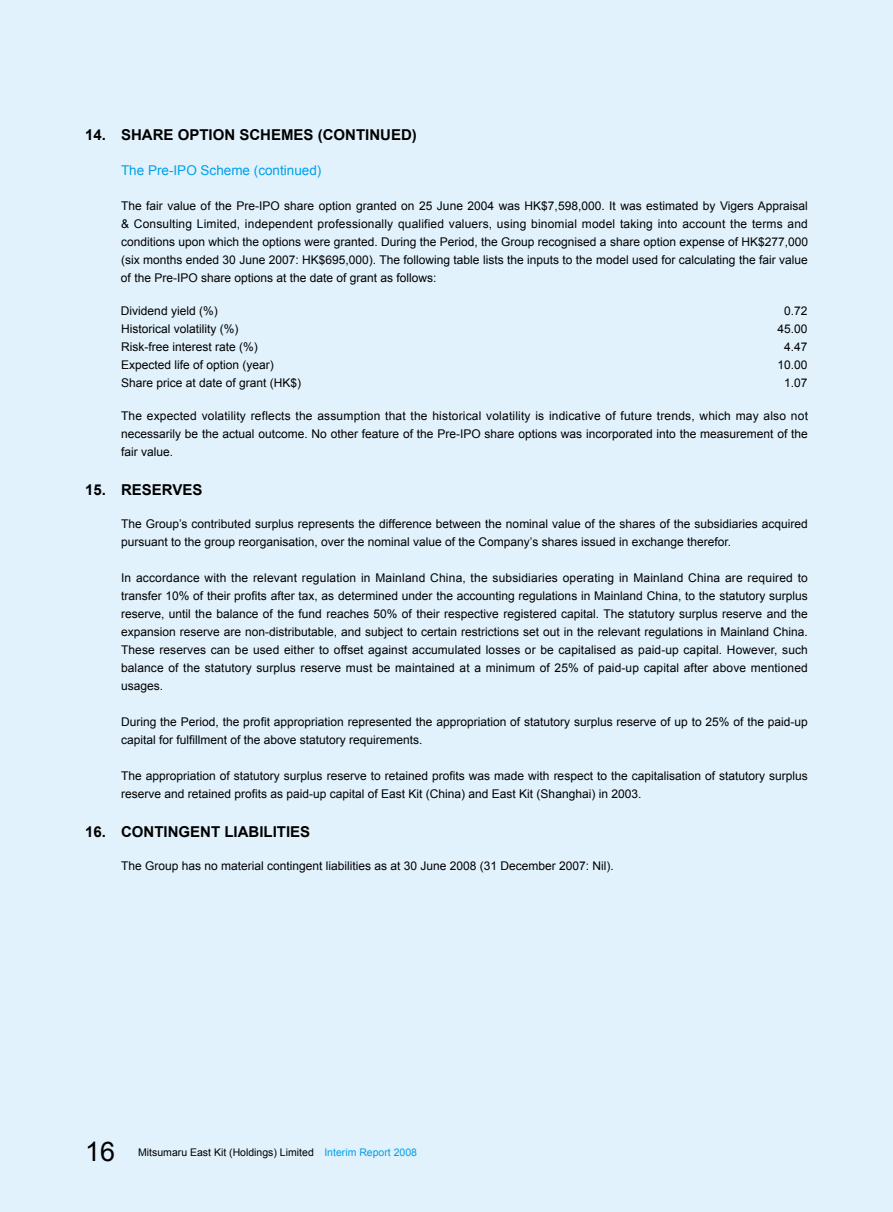
<style>
.page{position:relative;width:893px;height:1212px;background:#e1f2fc}
.page>*{position:absolute;margin:0;border:0;box-sizing:border-box;transform-origin:0 0}
.t1{font:27px "Arial";color:#000}
.t2{font:700 15px "Arial";color:#000}
.t3{font:13.5px "Arial";color:#00a0e9}
.t4{font:12px/18px "Arial";color:#000;text-align:justify}
.t5{font:10.5px "Arial";color:#000}
.s1{color:#00a0e9}
</style>
<div class="page">
<p class="t2" style="left:85px;top:125px;width:333px">14. SHARE OPTION SCHEMES (CONTINUED)</p>
<p class="t3" style="left:121px;top:162px;width:202px">The Pre-IPO Scheme (continued)</p>
<p class="t4" style="left:121px;top:197px;width:689px">The fair value of the Pre-IPO share option granted on 25 June 2004 was HK$7,598,000. It was estimated by Vigers Appraisal &amp; Consulting Limited, independent professionally qualified valuers, using binomial model taking into account the terms and conditions upon which the options were granted. During the Period, the Group recognised a share option expense of HK$277,000 (six months ended 30 June 2007: HK$695,000). The following table lists the inputs to the model used for calculating the fair value of the Pre-IPO share options at the date of grant as follows:</p>
<p class="t4" style="left:121px;top:302px;width:98px">Dividend yield (%)</p>
<p class="t4" style="left:784px;top:302px;width:25px">0.72</p>
<p class="t4" style="left:121px;top:320px;width:119px">Historical volatility (%)</p>
<p class="t4" style="left:778px;top:320px;width:32px">45.00</p>
<p class="t4" style="left:121px;top:338px;width:138px">Risk-free interest rate (%)</p>
<p class="t4" style="left:784px;top:338px;width:25px">4.47</p>
<p class="t4" style="left:121px;top:356px;width:154px">Expected life of option (year)</p>
<p class="t4" style="left:778px;top:356px;width:32px">10.00</p>
<p class="t4" style="left:121px;top:374px;width:182px">Share price at date of grant (HK$)</p>
<p class="t4" style="left:784px;top:374px;width:25px">1.07</p>
<p class="t4" style="left:121px;top:407px;width:688px">The expected volatility reflects the assumption that the historical volatility is indicative of future trends, which may also not necessarily be the actual outcome. No other feature of the Pre-IPO share options was incorporated into the measurement of the fair value.</p>
<p class="t2" style="left:85px;top:479px;width:58px">15. RESE</p>
<p class="t2" style="left:162px;top:479px;width:31px">RVES</p>
<p class="t4" style="left:121px;top:515px;width:688px">The Group’s contributed surplus represents the difference between the nominal value of the shares of the subsidiaries acquired pursuant to the group reorganisation, over the nominal value of the Company’s shares issued in exchange therefor.</p>
<p class="t4" style="left:121px;top:569px;width:688px">In accordance with the relevant regulation in Mainland China, the subsidiaries operating in Mainland China are required to transfer 10% of their profits after tax, as determined under the accounting regulations in Mainland China, to the statutory surplus reserve, until the balance of the fund reaches 50% of their respective registered capital. The statutory surplus reserve and the expansion reserve are non-distributable, and subject to certain restrictions set out in the relevant regulations in Mainland China.<br>These reserves can be used either to offset against accumulated losses or be capitalised as paid-up capital. However, such balance of the statutory surplus reserve must be maintained at a minimum of 25% of paid-up capital after above mentioned usages.</p>
<p class="t4" style="left:121px;top:713px;width:688px">During the Period, the profit appropriation represented the appropriation of statutory surplus reserve of up to 25% of the paid-up capital for fulfillment of the above statutory requirements.</p>
<p class="t4" style="left:121px;top:767px;width:688px">The appropriation of statutory surplus reserve to retained profits was made with respect to the capitalisation of statutory surplus reserve and retained profits as paid-up capital of East Kit (China) and East Kit (Shanghai) in 2003.</p>
<p class="t2" style="left:85px;top:821px;width:59px">16. CONT</p>
<p class="t2" style="left:164px;top:821px;width:38px">INGENT</p>
<p class="t2" style="left:224px;top:821px;width:76px">LIABILITIES</p>
<p class="t4" style="left:121px;top:857px;width:494px">The Group has no material contingent liabilities as at 30 June 2008 (31 December 2007: Nil).</p>
<h1 class="t1" style="left:85px;top:1133px;width:32px">16</h1>
<p class="t5" style="left:138px;top:1145px;width:280px">Mitsumaru East Kit (Holdings) Limited <span class="s1">Interim Report 2008</span></p>
</div>
